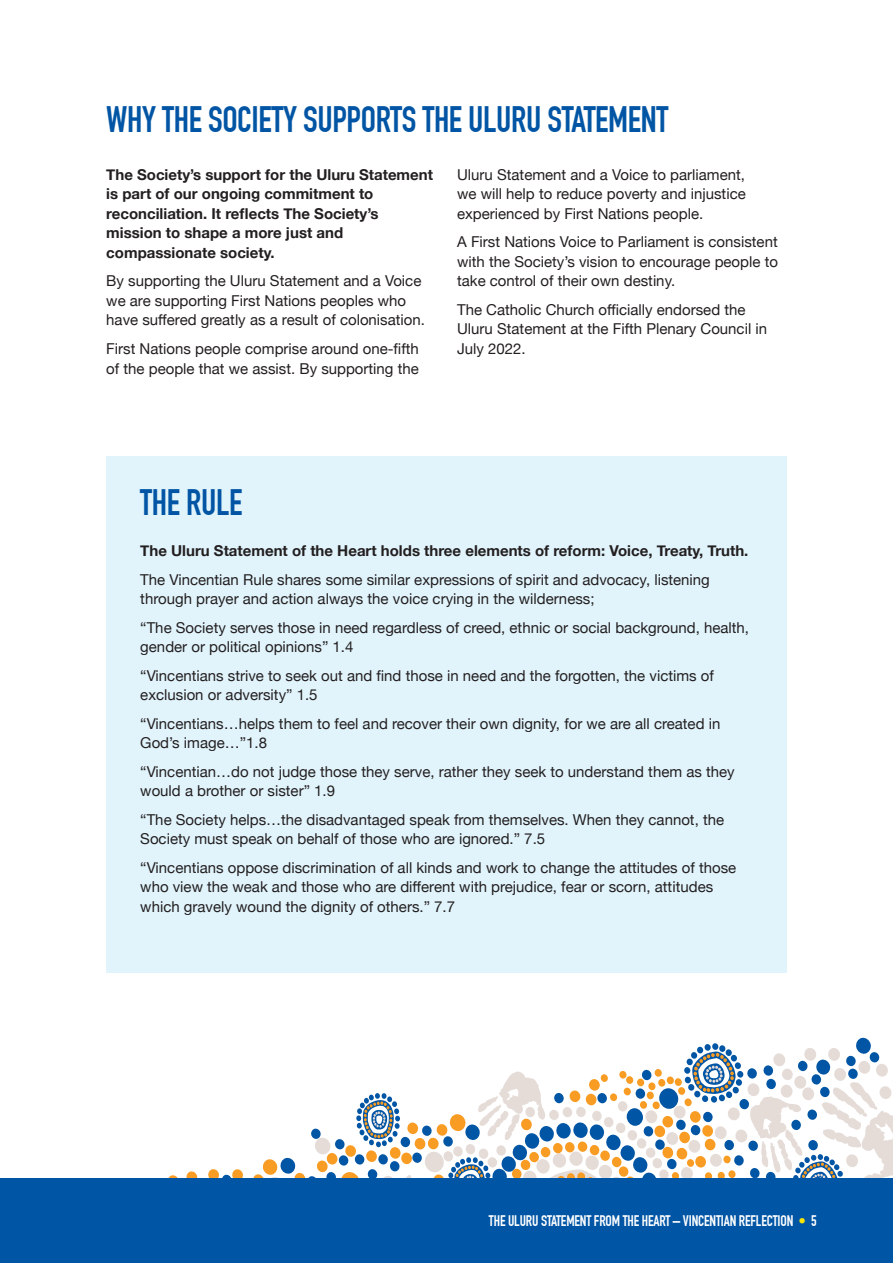
<style>
.page{position:relative;width:893px;height:1263px;background:#fff}
.page>*{position:absolute;margin:0;border:0;box-sizing:border-box;transform-origin:0 0}
.t1{font:700 36px "DIN Condensed";letter-spacing:-.01em;color:#0155a4}
.t2{font:15px/19.5px "Helvetica Neue";color:#231f20}
.t3{font:700 15px/19.5px "Helvetica Neue";color:#231f20}
.t4{font:700 15px "DIN Condensed";letter-spacing:-.01em;color:#fff}
.s1{color:#f9e606}
</style>
<div class="page">
<div style="left:106px;top:456px;width:681px;height:516px;background:#e1f4fc"></div>
<div style="left:0;top:1178px;width:893px;height:85px;background:#0155a5"></div>
<svg style="left:168px;top:1175px;width:10px;height:3px"></svg>
<svg style="left:186px;top:1169px;width:57px;height:9px"></svg>
<svg style="left:253px;top:1037px;width:640px;height:141px"></svg>
<h1 class="t1" style="left:106px;top:98px;width:564px">WHY THE SOCIETY SUPPORTS THE ULURU STATEMENT</h1>
<p class="t3" style="left:106px;top:165px;width:328px">The Society’s support for the Uluru Statement is part of our ongoing commitment to reconciliation. It reflects The Society’s mission to shape a more just and compassionate society.</p>
<p class="t2" style="left:106px;top:272px;width:320px">By supporting the Uluru Statement and a Voice we are supporting First Nations peoples who have suffered greatly as a result of colonisation.</p>
<p class="t2" style="left:106px;top:340px;width:314px">First Nations people comprise around one-fifth of the people that we assist. By supporting the</p>
<p class="t2" style="left:457px;top:165px;width:290px;text-align:justify">Uluru Statement and a Voice to parliament, we will help to reduce poverty and injustice experienced by First Nations people.</p>
<p class="t2" style="left:457px;top:233px;width:322px;text-align:justify">A First Nations Voice to Parliament is consistent with the Society’s vision to encourage people to take control of their own destiny.</p>
<p class="t2" style="left:457px;top:300px;width:312px">The Catholic Church officially endorsed the<br>Uluru Statement at the Fifth Plenary Council in<br>July 2022.</p>
<h1 class="t1" style="left:140px;top:482px;width:104px">THE RULE</h1>
<p class="t3" style="left:140px;top:541px;width:610px">The Uluru Statement of the Heart holds three elements of reform: Voice, Treaty, Truth.</p>
<p class="t2" style="left:140px;top:570px;width:571px">The Vincentian Rule shares some similar expressions of spirit and advocacy, listening through prayer and action always the voice crying in the wilderness;</p>
<p class="t2" style="left:140px;top:618px;width:610px">“The Society serves those in need regardless of creed, ethnic or social background, health, gender or political opinions” 1.4</p>
<p class="t2" style="left:140px;top:666px;width:575px">“Vincentians strive to seek out and find those in need and the forgotten, the victims of exclusion or adversity” 1.5</p>
<p class="t2" style="left:140px;top:714px;width:582px">“Vincentians…helps them to feel and recover their own dignity, for we are all created in<br>God’s image…”1.8</p>
<p class="t2" style="left:140px;top:762px;width:596px">“Vincentian…do not judge those they serve, rather they seek to understand them as they would a brother or sister” 1.9</p>
<p class="t2" style="left:140px;top:810px;width:585px">“The Society helps…the disadvantaged speak from themselves. When they cannot, the<br>Society must speak on behalf of those who are ignored.” 7.5</p>
<p class="t2" style="left:140px;top:858px;width:597px">“Vincentians oppose discrimination of all kinds and work to change the attitudes of those who view the weak and those who are different with prejudice, fear or scorn, attitudes which gravely wound the dignity of others.” 7.7</p>
<p class="t4" style="left:489px;top:1212px;width:329px">THE ULURU STATEMENT FROM THE HEART – VINCENTIAN REFLECTION <span class="s1">•</span> 5</p>
</div>
